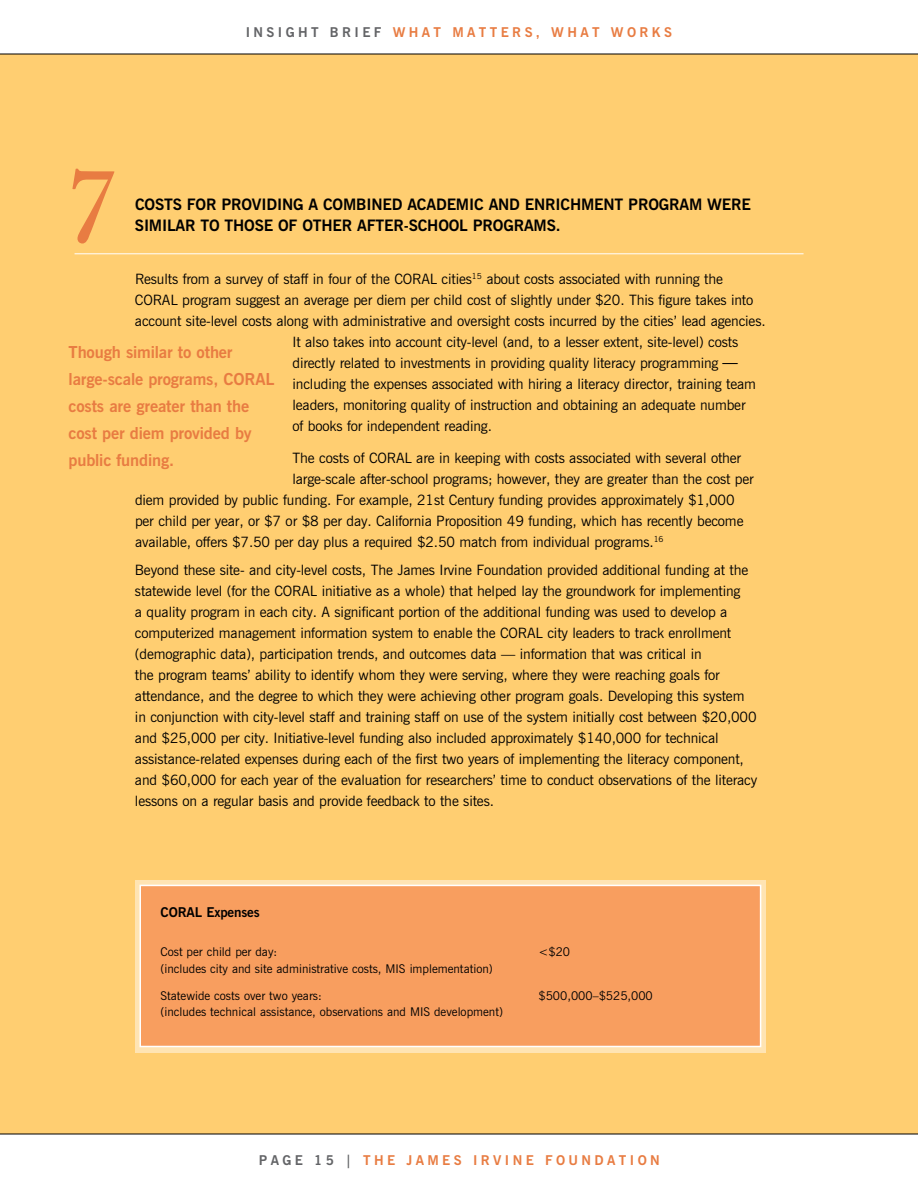
<style>
.page{position:relative;width:918px;height:1188px;background:#fff}
.page>*{position:absolute;margin:0;border:0;box-sizing:border-box;transform-origin:0 0}
.t1{font:105px "Baskerville";color:#e87c42}
.t2{font:700 16.5px/27px "News Gothic BT";letter-spacing:-.01em;color:#e87c42}
.t3{font:700 15.75px "News Gothic BT";letter-spacing:-.01em;color:#000}
.t4{font:14.25px/21px "News Gothic BT";letter-spacing:-.01em;color:#000}
.t5{font:700 13.5px "News Gothic BT";letter-spacing:.25em;color:#e87c42}
.t6{font:700 13.5px "News Gothic BT";letter-spacing:-.01em;color:#000}
.t7{font:700 13.5px "News Gothic BT";color:#636467}
.t8{font:12px "News Gothic BT";color:#000}
.s1{color:#636467}
.s2{font-family:"New Baskerville";font-size:15.3px}
.s3{color:#e87c42}
</style>
<div class="page">
<div style="left:0;top:54px;width:918px;height:1080px;background:#ffce71"></div>
<svg style="left:135px;top:880px;width:631px;height:173px;background:#ffe5b7"></svg>
<div style="left:140px;top:885px;width:621px;height:162px;background:#f89e5f;border:2px solid #fff"></div>
<hr style="left:75px;top:254px;width:729px;height:1px;background:#fff">
<hr style="left:0;top:54px;width:918px;height:1px;background:#000">
<hr style="left:0;top:1134px;width:918px;height:1px;background:#000">
<p class="t5" style="left:246px;top:24px;width:428px"><span class="s1">INSIGHT BRIEF</span> WHAT MATTERS, WHAT WORKS</p>
<h1 class="t1" style="left:66px;top:144px;width:54px">7</h1>
<p class="t3" style="left:135px;top:195px;width:20px">COSTS</p>
<p class="t3" style="left:187px;top:195px;width:11px">FOR</p>
<p class="t3" style="left:221px;top:195px;width:11px">PRO</p>
<p class="t3" style="left:252px;top:195px;width:35px">VI DING</p>
<p class="t3" style="left:309px;top:195px;width:26px">A COMBINE</p>
<p class="t3" style="left:392px;top:195px;width:65px">D ACADEMIC</p>
<p class="t3" style="left:489px;top:195px;width:47px">AN D ENRICHMENT</p>
<p class="t3" style="left:628px;top:195px;width:12px">PROGRAM</p>
<p class="t3" style="left:707px;top:195px;width:12px">WERE</p>
<p class="t3" style="left:135px;top:216px;width:10px">SIMILAR</p>
<p class="t3" style="left:200px;top:216px;width:35px">TO THOSE</p>
<p class="t3" style="left:278px;top:216px;width:36px">OF OTHER</p>
<p class="t3" style="left:357px;top:216px;width:11px">AFTER</p>
<p class="t3" style="left:404px;top:216px;width:16px">-SCHOOL</p>
<p class="t3" style="left:473px;top:216px;width:12px">PROGRAMS</p>
<p class="t3" style="left:556px;top:216px;width:6px">.</p>
<p class="t4" style="left:135px;top:268px;width:590px">Results from a survey of staff in four of the CORAL cities<sup>15</sup> about costs associated with running the</p>
<p class="t4" style="left:135px;top:289px;width:620px">CORAL program suggest an average per diem per child cost of slightly under $20. This figure takes into</p>
<p class="t4" style="left:135px;top:310px;width:632px">account site-level costs along with administrative and oversight costs incurred by the cities’ lead agencies.</p>
<p class="t4" style="left:293px;top:331px;width:447px">It also takes into account city-level (and, to a lesser extent, site-level) costs</p>
<p class="t4" style="left:293px;top:352px;width:447px">directly related to investments in providing quality literacy programming <span class="s2">—</span></p>
<p class="t4" style="left:293px;top:373px;width:465px">including the expenses associated with hiring a literacy director, training team</p>
<p class="t4" style="left:293px;top:394px;width:455px">leaders, monitoring quality of instruction and obtaining an adequate number</p>
<p class="t4" style="left:293px;top:415px;width:201px">of books for independent reading.</p>
<p class="t4" style="left:293px;top:447px;width:450px">The costs of CORAL are in keeping with costs associated with several other</p>
<p class="t4" style="left:293px;top:468px;width:463px">large-scale after-school programs; however, they are greater than the cost per</p>
<p class="t4" style="left:135px;top:489px;width:601px">diem provided by public funding. For example, 21st Century funding provides approximately $1,000</p>
<p class="t4" style="left:135px;top:510px;width:610px">per child per year, or $7 or $8 per day. California Proposition 49 funding, which has recently become</p>
<p class="t4" style="left:135px;top:531px;width:530px">available, offers $7.50 per day plus a required $2.50 match from individual programs.<sup>16</sup></p>
<p class="t4" style="left:135px;top:559px;width:624px">Beyond these site- and city-level costs, The James Irvine Foundation provided additional funding at the statewide level (for the CORAL initiative as a whole) that helped lay the groundwork for implementing<br>a quality program in each city. A significant portion of the additional funding was used to develop a computerized management information system to enable the CORAL city leaders to track enrollment (demographic data), participation trends, and outcomes data — information that was critical in<br>the program teams’ ability to identify whom they were serving, where they were reaching goals for attendance, and the degree to which they were achieving other program goals. Developing this system in conjunction with city-level staff and training staff on use of the system initially cost between $20,000 and $25,000 per city. Initiative-level funding also included approximately $140,000 for technical assistance-related expenses during each of the first two years of implementing the literacy component, and $60,000 for each year of the evaluation for researchers’ time to conduct observations of the literacy lessons on a regular basis and provide feedback to the sites.</p>
<p class="t2" style="left:69px;top:339px;width:207px">THOUGH SIMILAR TO OTHER<br>LARGE-SCALE PROGRAMS, CORAL<br>COSTS ARE GREATER THAN THE<br>COST PER DIEM PROVIDED BY<br>PUBLIC FUNDING.</p>
<p class="t6" style="left:160px;top:904px;width:101px">CORAL EXPENSES</p>
<p class="t8" style="left:160px;top:945px;width:118px">Cost per child per day:</p>
<p class="t8" style="left:538px;top:945px;width:33px">&lt;$20</p>
<p class="t8" style="left:160px;top:961px;width:334px">(includes city and site administrative costs, MIS implementation)</p>
<p class="t8" style="left:160px;top:988px;width:163px">Statewide costs over two years:</p>
<p class="t8" style="left:538px;top:988px;width:116px">$500,000–$525,000</p>
<p class="t8" style="left:160px;top:1005px;width:344px">(includes technical assistance, observations and MIS development)</p>
<p class="t7" style="left:259px;top:1152px;width:12px">PAGE</p>
<p class="t7" style="left:314px;top:1152px;width:61px">15 | <span class="s3">THE</span></p>
<p class="t5" style="left:407px;top:1152px;width:22px">JAMES</p>
<p class="t5" style="left:473px;top:1152px;width:42px">IR VINE</p>
<p class="t5" style="left:545px;top:1152px;width:74px">FO UNDATION</p>
</div>
